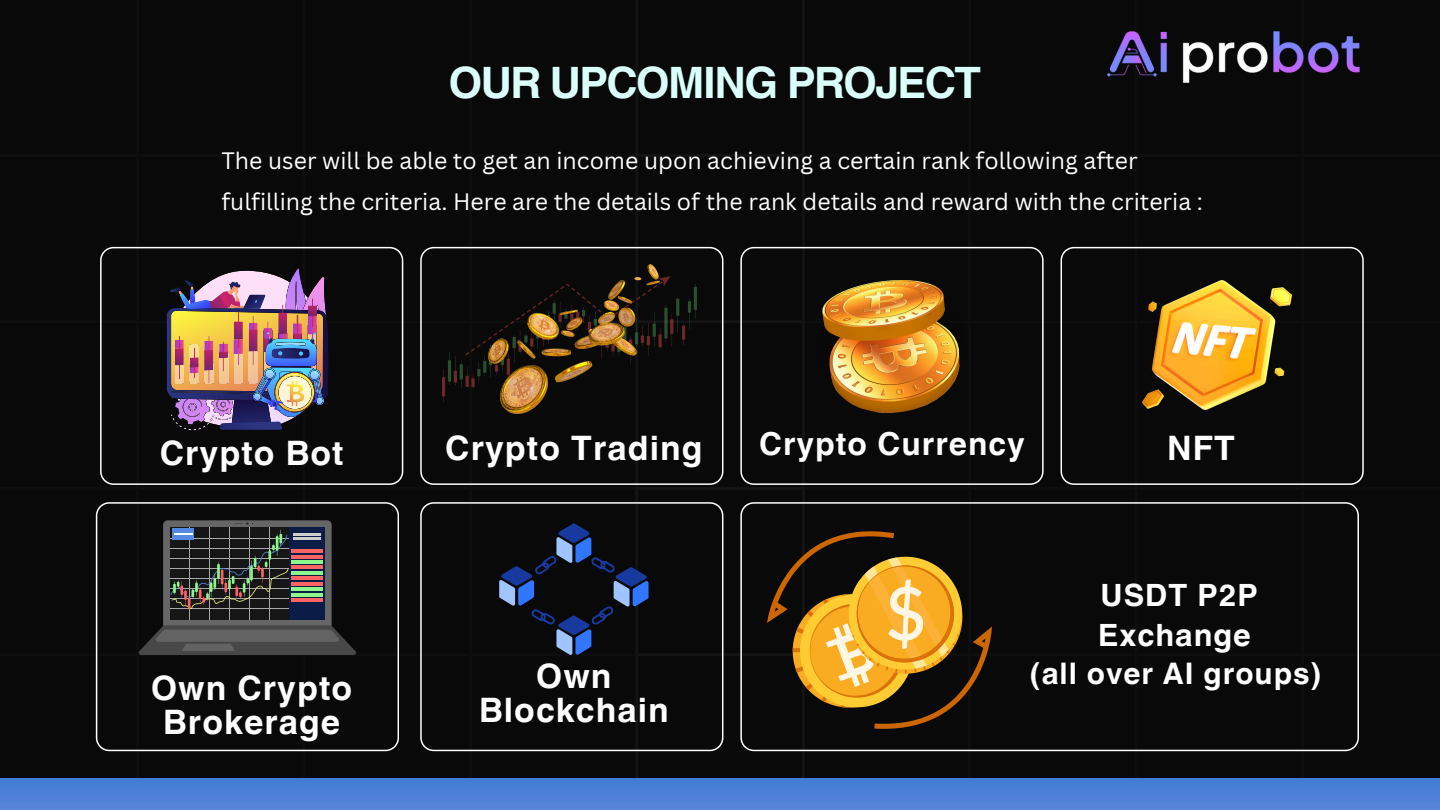
<style>
.page{position:relative;width:1440px;height:810px;background:#fff}
.page>*{position:absolute;margin:0;border:0;box-sizing:border-box;transform-origin:0 0}
.t1{font:700 43.3px "Helvetica World";letter-spacing:-.035em;color:#dafffb}
.t2{font:700 33.7px/34.2px "Helvetica World";letter-spacing:.03em;color:#fff;text-align:center}
.t3{font:700 31.7px "Helvetica World";letter-spacing:.03em;color:#fff}
.t4{font:700 30.7px/39.8px "Helvetica World";letter-spacing:.03em;color:#fff}
.t5{font:700 29.7px "Helvetica World";letter-spacing:.03em;color:#fff}
.t6{font:23.1px/41.2px "Canva Sans";color:#fff}
</style>
<div class="page">
<div style="left:0;top:0;width:635px;height:778px;background:#090909"></div>
<div style="left:635px;top:0;width:805px;height:778px;background:#090909"></div>
<div style="left:0;top:778px;width:1440px;height:32px;background:#4c80d6"></div>
<div style="left:740px;top:247px;width:303px;height:238px;background:#090909"></div>
<div style="left:740px;top:502px;width:619px;height:249px;background:#090909"></div>
<div style="left:1061px;top:247px;width:303px;height:238px;background:#090909"></div>
<div style="left:100px;top:247px;width:303px;height:238px;background:#090909"></div>
<div style="left:96px;top:502px;width:303px;height:249px;background:#090909"></div>
<div style="left:420px;top:247px;width:303px;height:238px;background:#090909"></div>
<div style="left:420px;top:502px;width:303px;height:249px;background:#090909"></div>
<img style="left:167px;top:268px;width:162px;height:162px">
<img style="left:443px;top:277px;width:253px;height:124px">
<img style="left:488px;top:265px;width:171px;height:148px">
<img style="left:815px;top:281px;width:154px;height:132px">
<img style="left:1143px;top:281px;width:149px;height:129px">
<svg style="left:139px;top:520px;width:217px;height:135px;background:#3f3e3d"></svg>
<svg style="left:499px;top:523px;width:150px;height:132px;background:#151f34"></svg>
<svg style="left:767px;top:529px;width:225px;height:200px;background:#6f521d"></svg>
<img style="left:1108px;top:31px;width:251px;height:52px">
<p class="t1" style="left:449px;top:48px;width:534px">OUR UPCOMING PROJECT</p>
<p class="t6" style="left:221px;top:140px;width:983px">The user will be able to get an income upon achieving a certain rank following after fulfilling the criteria. Here are the details of the rank details and reward with the criteria :</p>
<p class="t2" style="left:160px;top:433px;width:185px">Crypto Bot</p>
<p class="t2" style="left:151px;top:667px;width:203px">Own Crypto<br>Brokerage</p>
<p class="t2" style="left:445px;top:427px;width:259px">Crypto Trading</p>
<p class="t2" style="left:479px;top:655px;width:191px">Own<br>Blockchain</p>
<p class="t3" style="left:759px;top:417px;width:267px">Crypto Currency</p>
<p class="t2" style="left:1167px;top:427px;width:69px">NFT</p>
<p class="t4" style="left:1098px;top:572px;width:161px">USDT P2P<br>Exchange</p>
<p class="t5" style="left:1029px;top:649px;width:294px">(all over AI groups)</p>
</div>
